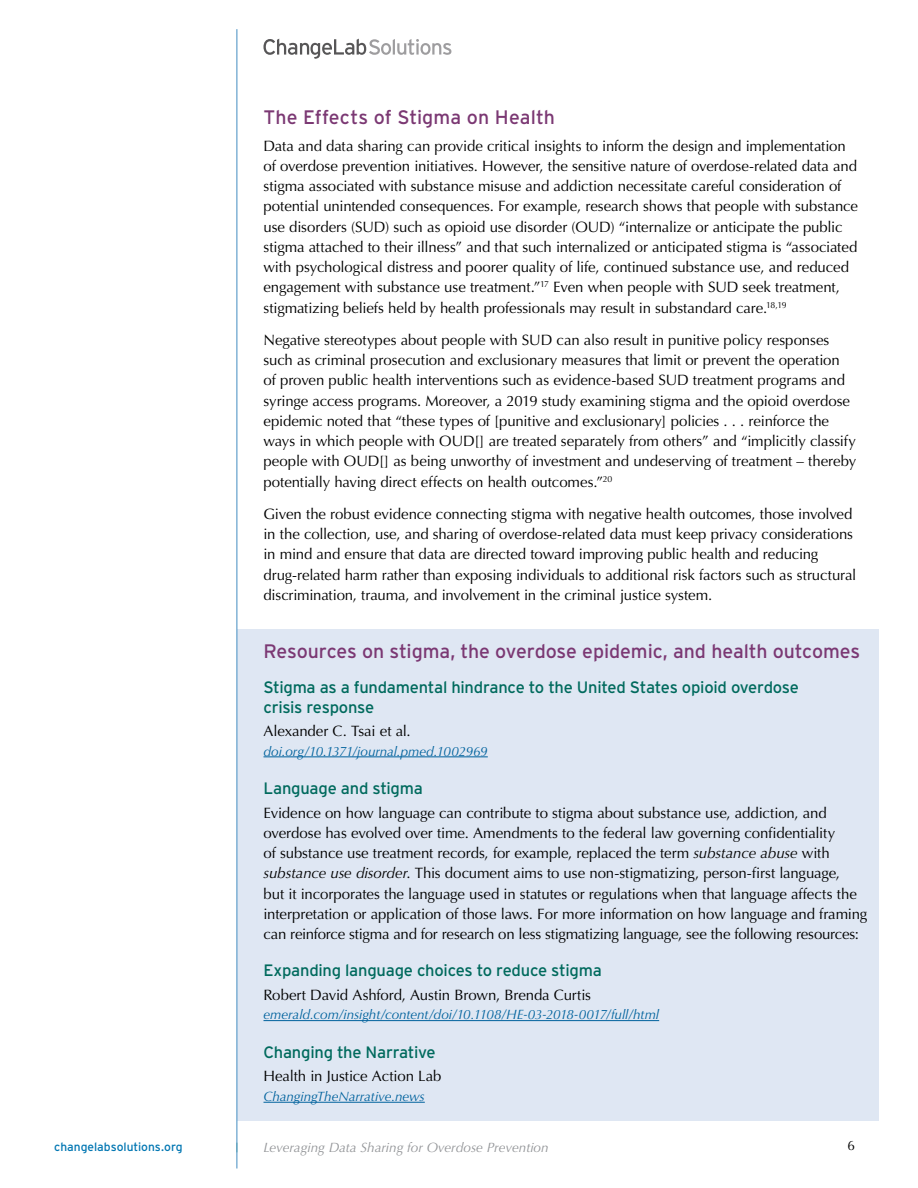
<style>
.page{position:relative;width:918px;height:1188px;background:#fff}
.page>*{position:absolute;margin:0;border:0;box-sizing:border-box;transform-origin:0 0}
.Resources_titles{font:19.5px "Interstate";letter-spacing:-.005em;color:#7b3873}
.resources_secondary{font:16.5px/19.5px "Interstate";letter-spacing:-.015em;color:#006a5d}
.text{font:15px/20.2px "Optima";letter-spacing:-.01em;color:#000}
.text-2{font:italic 13.5px "Optima";letter-spacing:-.01em;color:#00629d}
.t1{font:italic 13.5px "Optima";color:#939598}
.t2{font:13.5px "Optima";color:#000}
.t3{font:12px "Interstate";color:#0076b2}
.s1{font-style:italic}
</style>
<div class="page">
<svg style="left:264px;top:39px;width:187px;height:20px"></svg>
<div style="left:237px;top:629px;width:642px;height:491px;background:#dfe7f3"></div>
<hr style="left:264px;top:757px;width:224px;height:1px;background:#00629d">
<hr style="left:264px;top:1020px;width:395px;height:1px;background:#00629d">
<hr style="left:264px;top:1102px;width:161px;height:1px;background:#00629d">
<hr style="left:237px;top:29px;width:1px;height:1139px;background:#438dc1">
<h2 class="Resources_titles" style="left:264px;top:106px;width:293px">The Effects of Stigma on Health</h2>
<p class="text" style="left:264px;top:136px;width:596px">Data and data sharing can provide critical insights to inform the design and implementation of overdose prevention initiatives. However, the sensitive nature of overdose-related data and stigma associated with substance misuse and addiction necessitate careful consideration of potential unintended consequences. For example, research shows that people with substance use disorders (SUD) such as opioid use disorder (OUD) “internalize or anticipate the public stigma attached to their illness” and that such internalized or anticipated stigma is “associated with psychological distress and poorer quality of life, continued substance use, and reduced engagement with substance use treatment.”<sup>17</sup> Even when people with SUD seek treatment, stigmatizing beliefs held by health professionals may result in substandard care.<sup>18,19</sup></p>
<p class="text" style="left:264px;top:330px;width:594px">Negative stereotypes about people with SUD can also result in punitive policy responses such as criminal prosecution and exclusionary measures that limit or prevent the operation<br>of proven public health interventions such as evidence-based SUD treatment programs and syringe access programs. Moreover, a 2019 study examining stigma and the opioid overdose epidemic noted that “these types of [punitive and exclusionary] policies . . . reinforce the ways in which people with OUD[] are treated separately from others” and “implicitly classify people with OUD[] as being unworthy of investment and undeserving of treatment – thereby potentially having direct effects on health outcomes.”<sup>20</sup></p>
<p class="text" style="left:264px;top:504px;width:594px">Given the robust evidence connecting stigma with negative health outcomes, those involved in the collection, use, and sharing of overdose-related data must keep privacy considerations in mind and ensure that data are directed toward improving public health and reducing drug-related harm rather than exposing individuals to additional risk factors such as structural discrimination, trauma, and involvement in the criminal justice system.</p>
<p class="Resources_titles" style="left:264px;top:640px;width:598px">Resources on stigma, the overdose epidemic, and health outcomes</p>
<p class="resources_secondary" style="left:264px;top:677px;width:537px">Stigma as a fundamental hindrance to the United States opioid overdose crisis response</p>
<p class="text" style="left:264px;top:721px;width:149px">Alexander C. Tsai et al.</p>
<p class="text-2" style="left:264px;top:743px;width:226px">doi.org/10.1371/journal.pmed.1002969</p>
<p class="resources_secondary" style="left:264px;top:778px;width:161px">Language and stigma</p>
<p class="text" style="left:264px;top:803px;width:605px">Evidence on how language can contribute to stigma about substance use, addiction, and overdose has evolved over time. Amendments to the federal law governing confidentiality<br>of substance use treatment records, for example, replaced the term <span class="s1">substance abuse</span> with <span class="s1">substance use disorder</span>. This document aims to use non-stigmatizing, person-first language,<br>but it incorporates the language used in statutes or regulations when that language affects the interpretation or application of those laws. For more information on how language and framing can reinforce stigma and for research on less stigmatizing language, see the following resources:</p>
<p class="resources_secondary" style="left:264px;top:961px;width:340px">Expanding language choices to reduce stigma</p>
<p class="text" style="left:264px;top:985px;width:329px">Robert David Ashford, Austin Brown, Brenda Curtis</p>
<p class="text-2" style="left:264px;top:1007px;width:397px">emerald.com/insight/content/doi/10.1108/HE-03-2018-0017/full/html</p>
<p class="resources_secondary" style="left:264px;top:1042px;width:174px">Changing the Narrative</p>
<p class="text" style="left:264px;top:1066px;width:180px">Health in Justice Action Lab</p>
<p class="text-2" style="left:264px;top:1088px;width:163px">ChangingTheNarrative.news</p>
<p class="t3" style="left:54px;top:1140px;width:130px">changelabsolutions.org</p>
<p class="t1" style="left:264px;top:1140px;width:287px">Leveraging Data Sharing for Overdose Prevention</p>
<p class="t2" style="left:848px;top:1138px;width:9px">6</p>
</div>
